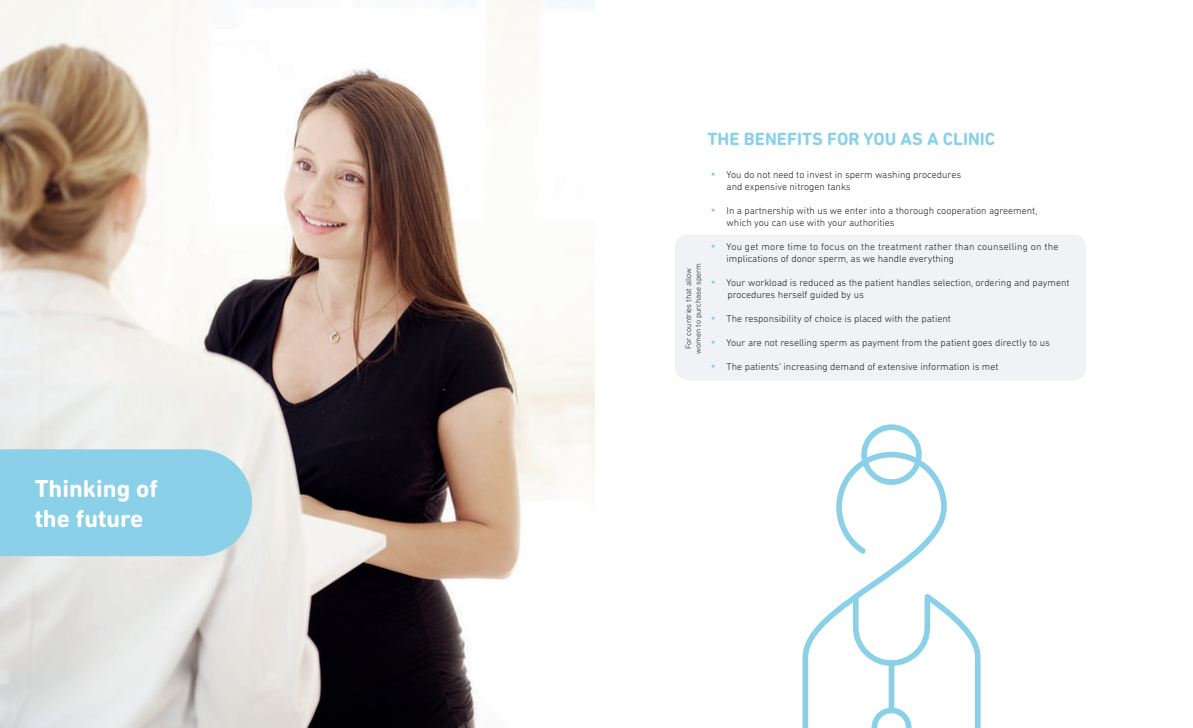
<style>
.page{position:relative;width:1193px;height:728px;background:#fff}
.page>*{position:absolute;margin:0;border:0;box-sizing:border-box;transform-origin:0 0}
.overskrift_stor{font:700 25px "DIN Next Rounded LT Pro";color:#fff}
.Overskrift{font:700 18px "DIN Next Rounded LT Pro";color:#89d0e8}
.brødtekst_bullet_tab{font:300 10px/12px "DIN Next Rounded LT Pro";color:#1d1d1b}
.brødtekst_bullet_tab-2{font:300 10px "DIN Next Rounded LT Pro";letter-spacing:.02em;color:#1d1d1b}
.brød_indledning{font:300 8px "DIN Next Rounded LT Pro";color:#1d1d1b}
.s1{font-family:"Futura";font-weight:500;font-stretch:condensed;color:#89d0e8}
</style>
<div class="page">
<img style="left:0;top:0;width:594px;height:728px">
<div style="left:0;top:449px;width:252px;height:107px;background:#89d0e8"></div>
<svg style="left:802px;top:424px;width:179px;height:304px"></svg>
<div style="left:675px;top:234px;width:412px;height:146px;background:#f0f2f5;border-radius:14px"></div>
<p class="overskrift_stor" style="left:35px;top:474px;width:125px">Thinking of</p>
<p class="overskrift_stor" style="left:35px;top:504px;width:110px">the future</p>
<p class="Overskrift" style="left:707px;top:128px;width:289px">THE BENEFITS FOR YOU AS A CLINIC</p>
<p class="brødtekst_bullet_tab" style="left:709px;top:168px;width:253px"><span class="s1">•</span> You do not need to invest in sperm washing procedures</p>
<p class="brødtekst_bullet_tab" style="left:726px;top:180px;width:126px">and expensive nitrogen tanks</p>
<p class="brødtekst_bullet_tab" style="left:709px;top:204px;width:330px"><span class="s1">•</span> In a partnership with us we enter into a thorough cooperation agreement,</p>
<p class="brødtekst_bullet_tab" style="left:726px;top:216px;width:170px">which you can use with your authorities</p>
<p class="brødtekst_bullet_tab-2" style="left:709px;top:241px;width:350px"><span class="s1">•</span> You get more time to focus on the treatment rather than counselling on the</p>
<p class="brødtekst_bullet_tab" style="left:726px;top:252px;width:229px">implications of donor sperm, as we handle everything</p>
<p class="brødtekst_bullet_tab" style="left:727px;top:276px;width:344px;text-indent:-18px"><span class="s1">•</span> Your workload is reduced as the patient handles selection, ordering and payment procedures herself guided by us</p>
<p class="brødtekst_bullet_tab" style="left:709px;top:312px;width:243px"><span class="s1">•</span> The responsibility of choice is placed with the patient</p>
<p class="brødtekst_bullet_tab" style="left:709px;top:336px;width:342px"><span class="s1">•</span> Your are not reselling sperm as payment from the patient goes directly to us</p>
<p class="brødtekst_bullet_tab" style="left:709px;top:360px;width:291px"><span class="s1">•</span> The patients’ increasing demand of extensive information is met</p>
<p class="brød_indledning" style="left:684px;top:349px;width:82px;rotate:-90deg">For countries that allow</p>
<p class="brød_indledning" style="left:693px;top:354px;width:93px;rotate:-90deg">women to purchase sperm</p>
</div>
